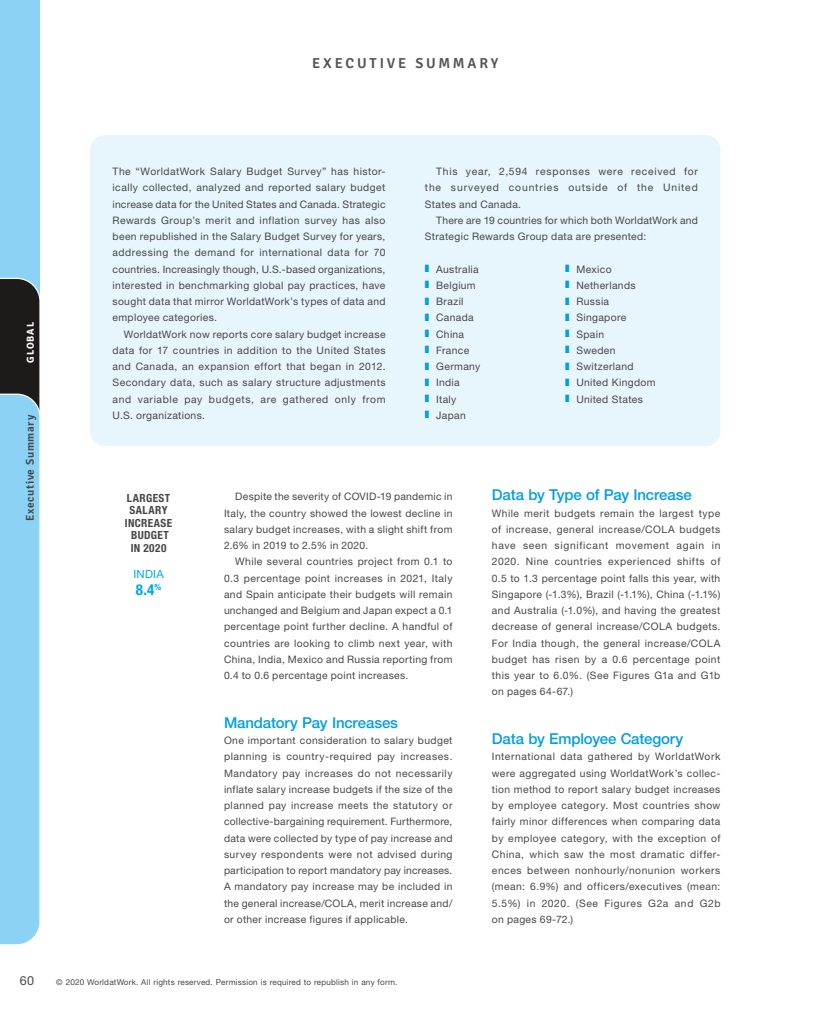
<style>
.page{position:relative;width:833px;height:1013px;background:#fff}
.page>*{position:absolute;margin:0;border:0;box-sizing:border-box;transform-origin:0 0}
.t1{font:500 15px "Helvetica Neue LT Std";letter-spacing:-.01em;color:#009fe3}
.t2{font:700 condensed 15px "Helvetica Neue LT Std";color:#00a7e7}
.t3{font:600 14.38px "Signika";color:#535454}
.t4{font:12.5px "Helvetica Neue LT Std";color:#474747}
.t5{font:700 condensed 11.25px/12.5px "Helvetica Neue LT Std";letter-spacing:.035em;color:#474747;text-align:center}
.t6{font:600 11.25px "Signika";letter-spacing:.055em;color:#474747}
.t7{font:11.25px "Helvetica Neue LT Std";letter-spacing:.03em;color:#00a7e7}
.t8{font:10.25px/16.2px "Helvetica Neue LT Std";letter-spacing:.035em;color:#474747;text-align:justify}
.t9{font:700 10px "Signika";letter-spacing:.085em;color:#fff}
.t10{font:8.12px "Helvetica Neue LT Std";letter-spacing:.025em;color:#474747}
.s1{color:#009fe3}
</style>
<div class="page">
<div style="left:0;top:0;width:39px;height:297px;background:#8cd2f5"></div>
<svg style="left:0;top:277px;width:40px;height:668px"></svg>
<div style="left:90px;top:135px;width:630px;height:311px;background:#e7f5fd;border-radius:15px"></div>
<p class="t9" style="left:24px;top:362px;width:42px;rotate:-90deg">GLOBAL</p>
<p class="t6" style="left:23px;top:521px;width:108px;rotate:-90deg">EXECUTIVE SUMMARY</p>
<h2 class="t3" style="left:312px;top:54px;width:23px">EXECUTIVE</h2>
<h2 class="t3" style="left:415px;top:54px;width:24px">SUMMARY</h2>
<p class="t8" style="left:112px;top:163px;width:274px">The “WorldatWork Salary Budget Survey” has histor&shy;ically collected, analyzed and reported salary budget increase data for the United States and Canada. Strategic Rewards Group’s merit and inflation survey has also been republished in the Salary Budget Survey for years, addressing the demand for international data for 70 countries. Increasingly though, U.S.-based organizations, interested in benchmarking global pay practices, have sought data that mirror WorldatWork’s types of data and employee categories.</p>
<p class="t8" style="left:112px;top:326px;width:274px;text-indent:11px">WorldatWork now reports core salary budget increase data for 17 countries in addition to the United States and Canada, an expansion effort that began in 2012.<br>Secondary data, such as salary structure adjustments and variable pay budgets, are gathered only from U.S. organizations.</p>
<p class="t8" style="left:425px;top:163px;width:274px;text-indent:11px">This year, 2,594 responses were received for the surveyed countries outside of the United States and Canada.</p>
<p class="t8" style="left:425px;top:212px;width:274px;text-indent:11px">There are 19 countries for which both WorldatWork and<br>Strategic Rewards Group data are presented:</p>
<p class="t8" style="left:425px;top:261px;width:57px;text-align:left"><span class="s1">❚</span> Australia <span class="s1">❚</span> Belgium <span class="s1">❚</span> Brazil<br><span class="s1">❚</span> Canada <span class="s1">❚</span> China<br><span class="s1">❚</span> France<br><span class="s1">❚</span> Germany <span class="s1">❚</span> India<br><span class="s1">❚</span> Italy<br><span class="s1">❚</span> Japan</p>
<p class="t8" style="left:565px;top:261px;width:92px;text-align:left"><span class="s1">❚</span> Mexico<br><span class="s1">❚</span> Netherlands<br><span class="s1">❚</span> Russia<br><span class="s1">❚</span> Singapore<br><span class="s1">❚</span> Spain<br><span class="s1">❚</span> Sweden<br><span class="s1">❚</span> Switzerland<br><span class="s1">❚</span> United Kingdom <span class="s1">❚</span> United States</p>
<p class="t5" style="left:125px;top:491px;width:49px">LARGEST<br>SALARY<br>INCREASE<br>BUDGET<br>IN 2020</p>
<p class="t7" style="left:133px;top:567px;width:32px">INDIA</p>
<h1 class="t2" style="left:136px;top:580px;width:27px">8.4<sup>%</sup></h1>
<p class="t8" style="left:224px;top:488px;width:230px;text-indent:11px">Despite the severity of COVID-19 pandemic in Italy, the country showed the lowest decline in salary budget increases, with a slight shift from 2.6% in 2019 to 2.5% in 2020.</p>
<p class="t8" style="left:224px;top:553px;width:230px;text-indent:11px">While several countries project from 0.1 to 0.3 percentage point increases in 2021, Italy and Spain anticipate their budgets will remain unchanged and Belgium and Japan expect a 0.1 percentage point further decline. A handful of countries are looking to climb next year, with China, India, Mexico and Russia reporting from 0.4 to 0.6 percentage point increases.</p>
<h1 class="t1" style="left:224px;top:713px;width:175px">Mandatory Pay Increases</h1>
<p class="t8" style="left:224px;top:732px;width:230px">One important consideration to salary budget planning is country-required pay increases.<br>Mandatory pay increases do not necessarily inflate salary increase budgets if the size of the planned pay increase meets the statutory or collective-bargaining requirement. Furthermore, data were collected by type of pay increase and survey respondents were not advised during participation to report mandatory pay increases.<br>A mandatory pay increase may be included in the general increase/COLA, merit increase and/ or other increase figures if applicable.</p>
<h1 class="t1" style="left:492px;top:486px;width:201px">Data by Type of Pay Increase</h1>
<p class="t8" style="left:492px;top:504px;width:230px">While merit budgets remain the largest type of increase, general increase/COLA budgets have seen significant movement again in 2020. Nine countries experienced shifts of 0.5 to 1.3 percentage point falls this year, with Singapore (-1.3%), Brazil (-1.1%), China (-1.1%) and Australia (-1.0%), and having the greatest decrease of general increase/COLA budgets.<br>For India though, the general increase/COLA budget has risen by a 0.6 percentage point this year to 6.0%. (See Figures G1a and G1b on pages 64-67.)</p>
<h1 class="t1" style="left:492px;top:729px;width:193px">Data by Employee Category</h1>
<p class="t8" style="left:492px;top:748px;width:230px">International data gathered by WorldatWork were aggregated using WorldatWork’s collec&shy;tion method to report salary budget increases by employee category. Most countries show fairly minor differences when comparing data by employee category, with the exception of China, which saw the most dramatic differ&shy;ences between nonhourly/nonunion workers (mean: 6.9%) and officers/executives (mean:<br>5.5%) in 2020. (See Figures G2a and G2b on pages 69-72.)</p>
<p class="t4" style="left:20px;top:972px;width:16px">60</p>
<p class="t10" style="left:56px;top:977px;width:342px">© 2020 WorldatWork. All rights reserved. Permission is required to republish in any form.</p>
</div>
